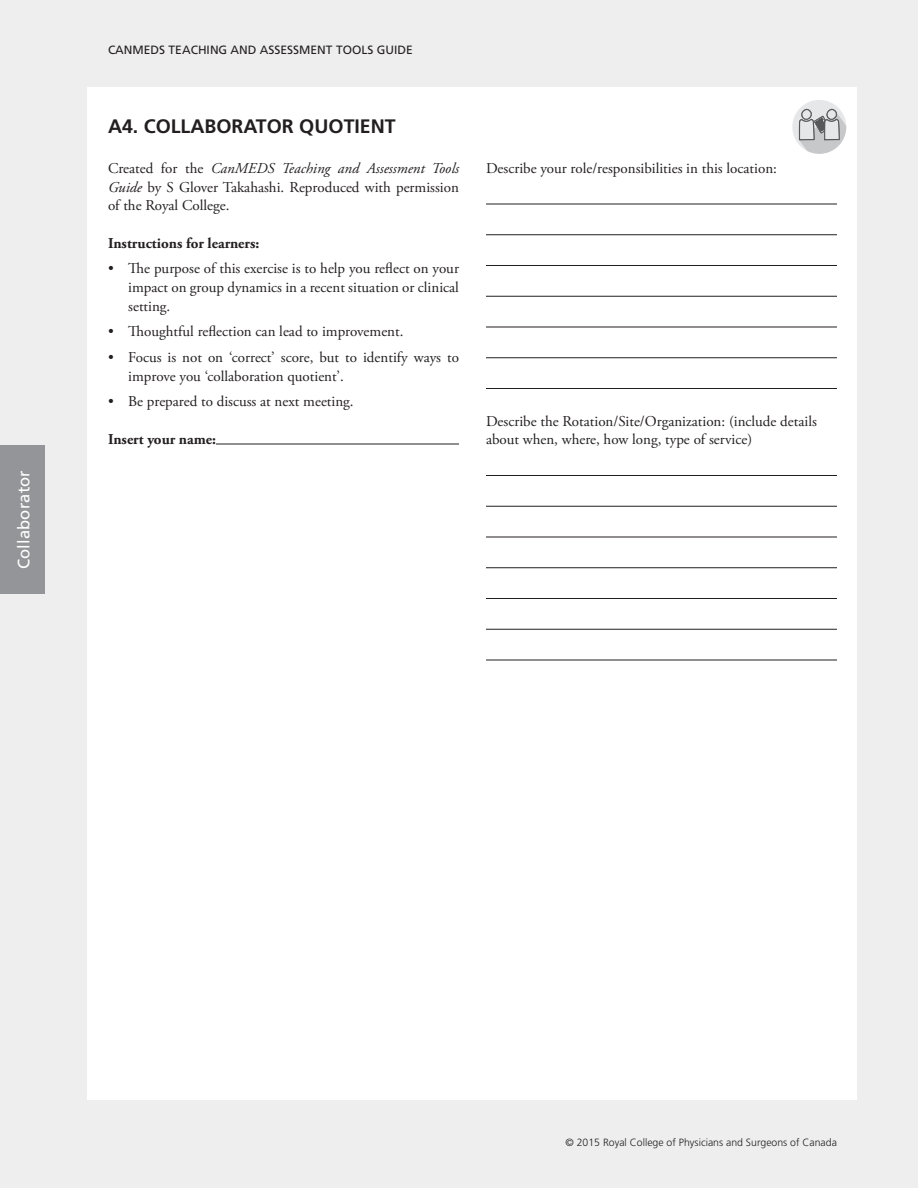
<style>
.page{position:relative;width:918px;height:1188px;background:#eeeeef}
.page>*{position:absolute;margin:0;border:0;box-sizing:border-box;transform-origin:0 0}
.t1{font:700 19.5px "Frutiger LT Std";color:#231f20}
.t2{font:16.5px "Frutiger LT Std";letter-spacing:.01em;color:#fff}
.t3{font:15px/18.8px "Adobe Garamond Pro";color:#231f20;text-align:justify}
.t4{font:700 15px "Adobe Garamond Pro";color:#231f20}
.t5{font:12px "Frutiger LT Std";color:#231f20}
.t6{font:300 10.5px "Frutiger LT Std";color:#231f20}
.s1{font-style:italic}
</style>
<div class="page">
<div style="left:88px;top:88px;width:769px;height:1012px;background:#fff"></div>
<div style="left:0;top:446px;width:45px;height:148px;background:#939598"></div>
<svg style="left:792px;top:100px;width:54px;height:54px"></svg>
<hr style="left:216px;top:444px;width:243px;height:1px;background:#231f20">
<hr style="left:486px;top:204px;width:351px;height:1px;background:#231f20">
<hr style="left:486px;top:234px;width:351px;height:1px;background:#231f20">
<hr style="left:486px;top:265px;width:351px;height:1px;background:#231f20">
<hr style="left:486px;top:296px;width:351px;height:1px;background:#231f20">
<hr style="left:486px;top:327px;width:351px;height:1px;background:#231f20">
<hr style="left:486px;top:357px;width:351px;height:1px;background:#231f20">
<hr style="left:486px;top:388px;width:351px;height:1px;background:#231f20">
<hr style="left:486px;top:475px;width:351px;height:1px;background:#231f20">
<hr style="left:486px;top:506px;width:351px;height:1px;background:#231f20">
<hr style="left:486px;top:537px;width:351px;height:1px;background:#231f20">
<hr style="left:486px;top:567px;width:351px;height:1px;background:#231f20">
<hr style="left:486px;top:598px;width:351px;height:1px;background:#231f20">
<hr style="left:486px;top:629px;width:351px;height:1px;background:#231f20">
<hr style="left:486px;top:660px;width:351px;height:1px;background:#231f20">
<p class="t2" style="left:14px;top:569px;width:101px;rotate:-90deg">Collaborator</p>
<p class="t5" style="left:108px;top:43px;width:306px">CANMEDS TEACHING AND ASSESSMENT TOOLS GUIDE</p>
<h1 class="t1" style="left:108px;top:115px;width:289px">A4. COLLABORATOR QUOTIENT</h1>
<p class="t3" style="left:108px;top:159px;width:353px">Created for the <span class="s1">CanMEDS Teaching and Assessment Tools Guide</span> by S Glover Takahashi. Reproduced with permission of the Royal College.</p>
<p class="t4" style="left:108px;top:234px;width:153px">Instructions for learners:</p>
<p class="t3" style="left:128px;top:260px;width:332px;text-indent:-20px">• The purpose of this exercise is to help you reflect on your impact on group dynamics in a recent situation or clinical setting.</p>
<p class="t3" style="left:108px;top:323px;width:297px">• Thoughtful reflection can lead to improvement.</p>
<p class="t3" style="left:128px;top:348px;width:332px;text-indent:-20px">• Focus is not on ‘correct’ score, but to identify ways to improve you ‘collaboration quotient’.</p>
<p class="t3" style="left:108px;top:393px;width:247px">• Be prepared to discuss at next meeting.</p>
<p class="t4" style="left:108px;top:430px;width:110px">Insert your name:</p>
<p class="t3" style="left:486px;top:159px;width:293px">Describe your role/responsibilities in this location:</p>
<p class="t3" style="left:486px;top:412px;width:332px">Describe the Rotation/Site/Organization: (include details about when, where, how long, type of service)</p>
<p class="t6" style="left:565px;top:1137px;width:273px">© 2015 Royal College of Physicians and Surgeons of Canada</p>
</div>
